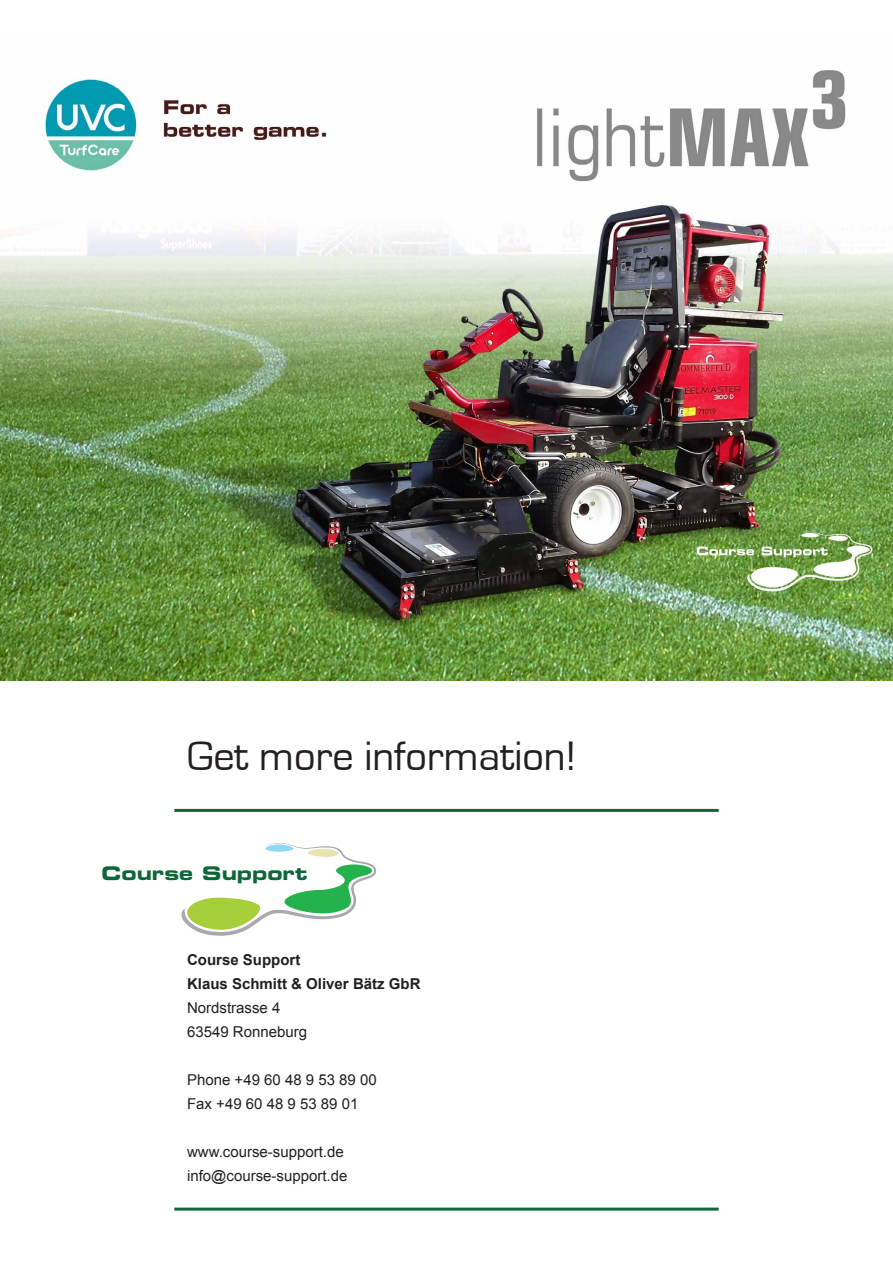
<style>
.page{position:relative;width:893px;height:1263px;background:#fff}
.page>*{position:absolute;margin:0;border:0;box-sizing:border-box;transform-origin:0 0}
.t1{font:42.45px "Eurostile";color:#231f20}
.t2{font:18.75px "Eurostile Bold Extended Two";color:#0c6638}
.t3{font:15px/24px "Arial";color:#231f20}
.t4{font:700 15px/24px "Arial";color:#231f20}
</style>
<div class="page">
<svg style="left:181px;top:843px;width:196px;height:93px"></svg>
<hr style="left:174px;top:1207px;width:545px;height:3px;background:#0c6638">
<hr style="left:174px;top:809px;width:545px;height:3px;background:#0c6638">
<img style="left:0;top:70px;width:893px;height:611px">
<h1 class="t1" style="left:187px;top:734px;width:390px">Get more information!</h1>
<p class="t2" style="left:102px;top:860px;width:207px">Course Support</p>
<p class="t4" style="left:187px;top:948px;width:235px">Course Support<br>Klaus Schmitt &amp; Oliver Bätz GbR</p>
<p class="t3" style="left:187px;top:996px;width:122px">Nordstrasse 4<br>63549 Ronneburg</p>
<p class="t3" style="left:187px;top:1068px;width:191px">Phone +49 60 48 9 53 89 00<br>Fax +49 60 48 9 53 89 01</p>
<p class="t3" style="left:187px;top:1140px;width:162px">www.course-support.de info@course-support.de</p>
</div>
